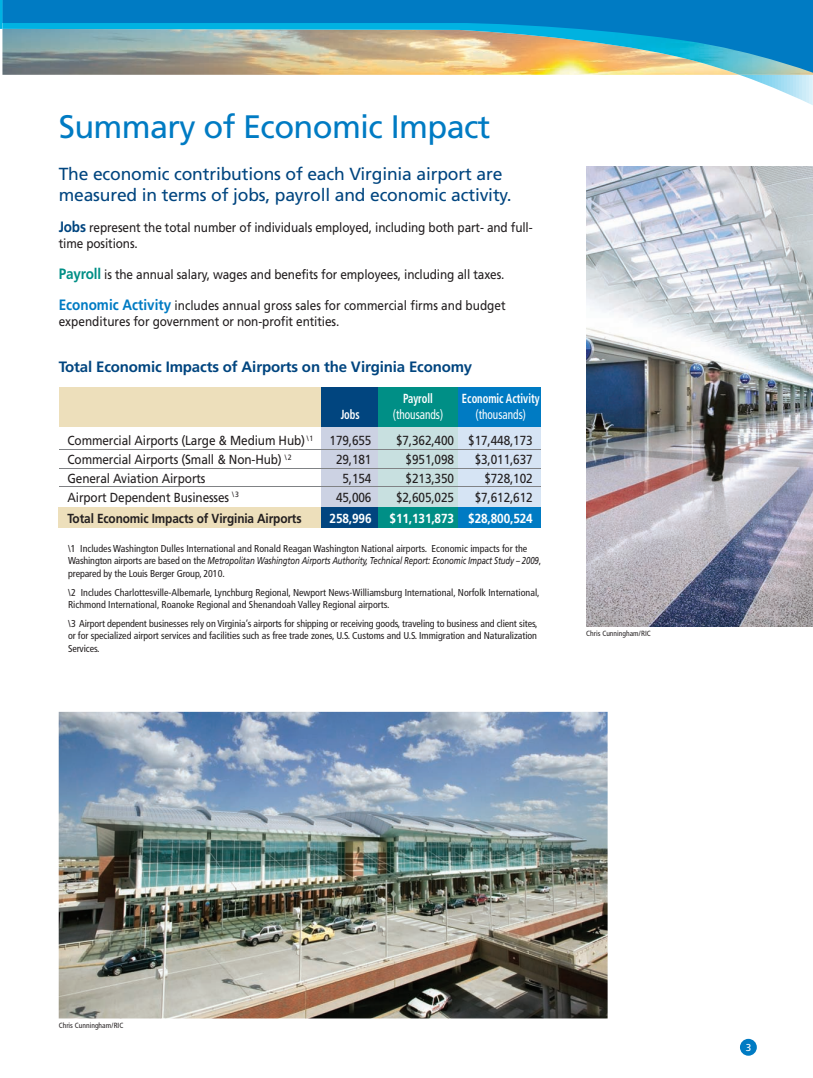
<style>
.page{position:relative;width:813px;height:1078px;background:#fff}
.page>*{position:absolute;margin:0;border:0;box-sizing:border-box;transform-origin:0 0}
.t1{font:32.5px "Frutiger";letter-spacing:-.02em;color:#007bc3}
.t2{font:17.5px/21px "Frutiger";letter-spacing:-.01em;color:#01457f}
.t3{font:700 15px "Frutiger";letter-spacing:-.01em;color:#01457f}
.t4{font:13.12px/15.6px "Frutiger";letter-spacing:-.01em;color:#231f20;scale:.9 1}
.t5{font:700 13.12px "Frutiger";letter-spacing:-.01em;color:#231f20;scale:.9 1}
.t6{font:700 condensed 13.12px/15.6px "Frutiger";color:#fff;text-align:center;scale:.8 1}
.t7{font:700 13.12px "Frutiger";letter-spacing:-.01em;color:#fff;scale:.9 1}
.t8{font:condensed 13.12px/15.6px "Frutiger";color:#fff;text-align:center;scale:.86 1}
.t9{font:condensed 10px/12.5px "Frutiger";color:#231f20}
.t10{font:10px "Frutiger";color:#fff}
.t11{font:condensed 7.5px "Frutiger";color:#231f20}
.s1{font-weight:700;font-size:15px;color:#01457f}
.s2{font-weight:700;font-size:15px;color:#008f86}
.s3{font-weight:700;font-size:15px;color:#007bc3}
.s4{font-weight:700}
.s5{font-weight:400}
.s6{font-style:italic;font-stretch:normal}
</style>
<div class="page">
<div style="left:59px;top:387px;width:263px;height:39px;background:#eddfbb"></div>
<div style="left:321px;top:425px;width:57px;height:84px;background:#ccd2e3"></div>
<div style="left:378px;top:425px;width:80px;height:84px;background:#c8e0e0"></div>
<div style="left:458px;top:424px;width:83px;height:87px;background:#d6e4f4"></div>
<div style="left:59px;top:508px;width:262px;height:20px;background:#eddfbb"></div>
<hr style="left:59px;top:449px;width:481px;height:1px;background:#808285">
<hr style="left:59px;top:468px;width:481px;height:1px;background:#808285">
<hr style="left:59px;top:486px;width:481px;height:1px;background:#808285">
<svg style="left:746px;top:77px;width:66px;height:28px"></svg>
<img style="left:2px;top:0;width:810px;height:77px">
<img style="left:0;top:0;width:2px;height:29px">
<div style="left:321px;top:387px;width:57px;height:39px;background:#01457f"></div>
<div style="left:378px;top:387px;width:80px;height:39px;background:#008f86"></div>
<div style="left:458px;top:387px;width:83px;height:39px;background:#007bc3"></div>
<div style="left:321px;top:508px;width:57px;height:20px;background:#01457f"></div>
<div style="left:378px;top:508px;width:80px;height:20px;background:#008f86"></div>
<div style="left:458px;top:508px;width:83px;height:20px;background:#007bc3"></div>
<img style="left:586px;top:166px;width:226px;height:460px">
<img style="left:59px;top:712px;width:548px;height:306px">
<div style="left:739px;top:1038px;width:17px;height:17px;background:#007bc3;border-radius:50%"></div>
<h1 class="t1" style="left:59px;top:107px;width:433px">Summary of Economic Impact</h1>
<h3 class="t2" style="left:59px;top:163px;width:454px">The economic contributions of each Virginia airport are measured in terms of jobs, payroll and economic activity.</h3>
<p class="t4" style="left:59px;top:220px;width:528px"><span class="s1">Jobs</span> represent the total number of individuals employed, including both part- and full&shy;time positions.</p>
<p class="t4" style="left:59px;top:266px;width:496px"><span class="s2">Payroll</span> is the annual salary, wages and benefits for employees, including all taxes.</p>
<p class="t4" style="left:59px;top:298px;width:498px"><span class="s3">Economic Activity</span> includes annual gross sales for commercial firms and budget expenditures for government or non-profit entities.</p>
<h4 class="t3" style="left:59px;top:358px;width:415px">Total Economic Impacts of Airports on the Virginia Economy</h4>
<p class="t6" style="left:341px;top:407px;width:25px">Jobs</p>
<p class="t8" style="left:393px;top:391px;width:60px"><span class="s4">Payroll </span>(thousands)</p>
<p class="t6" style="left:462px;top:391px;width:99px">Economic Activity <span class="s5">(thousands)</span></p>
<p class="t4" style="left:67px;top:433px;width:274px">Commercial Airports (Large &amp; Medium Hub) <sup>\1</sup></p>
<p class="t4" style="left:329px;top:433px;width:48px">179,655</p>
<p class="t4" style="left:396px;top:433px;width:66px">$7,362,400</p>
<p class="t4" style="left:468px;top:433px;width:73px">$17,448,173</p>
<p class="t4" style="left:67px;top:451px;width:251px">Commercial Airports (Small &amp; Non-Hub) <sup>\</sup> <sup>2</sup></p>
<p class="t4" style="left:336px;top:451px;width:41px">29,181</p>
<p class="t4" style="left:405px;top:451px;width:55px">$951,098</p>
<p class="t4" style="left:474px;top:451px;width:66px">$3,011,637</p>
<p class="t4" style="left:67px;top:470px;width:155px">General Aviation Airports</p>
<p class="t4" style="left:342px;top:470px;width:34px">5,154</p>
<p class="t4" style="left:405px;top:470px;width:55px">$213,350</p>
<p class="t4" style="left:484px;top:470px;width:55px">$728,102</p>
<p class="t4" style="left:67px;top:489px;width:192px">Airport Dependent Businesses <sup>\</sup> <sup>3</sup></p>
<p class="t4" style="left:336px;top:489px;width:41px">45,006</p>
<p class="t4" style="left:396px;top:489px;width:66px">$2,605,025</p>
<p class="t4" style="left:474px;top:489px;width:66px">$7,612,612</p>
<h5 class="t5" style="left:67px;top:510px;width:262px">Total Economic Impacts of Virginia Airports</h5>
<p class="t7" style="left:329px;top:510px;width:48px">258,996</p>
<p class="t7" style="left:389px;top:510px;width:161px">$11,131,873 $28,800,524</p>
<p class="t9" style="left:68px;top:542px;width:474px">\1 Includes Washington Dulles International and Ronald Reagan Washington National airports. Economic impacts for the<br>Washington airports are based on the <span class="s6">Metropolitan Washington Airports Authority, Technical Report: Economic Impact Study – 2009</span>, prepared by the Louis Berger Group, 2010.</p>
<p class="t9" style="left:68px;top:586px;width:473px">\2 Includes Charlottesville-Albemarle, Lynchburg Regional, Newport News-Williamsburg International, Norfolk International,<br>Richmond International, Roanoke Regional and Shenandoah Valley Regional airports.</p>
<p class="t9" style="left:68px;top:617px;width:471px;text-align:justify">\3 Airport dependent businesses rely on Virginia’s airports for shipping or receiving goods, traveling to business and client sites, or for specialized airport services and facilities such as free trade zones, U.S. Customs and U.S. Immigration and Naturalization Services.</p>
<p class="t11" style="left:586px;top:629px;width:66px">Chris Cunningham/RIC</p>
<p class="t11" style="left:59px;top:1020px;width:66px">Chris Cunningham/RIC</p>
<p class="t10" style="left:745px;top:1041px;width:7px">3</p>
</div>
